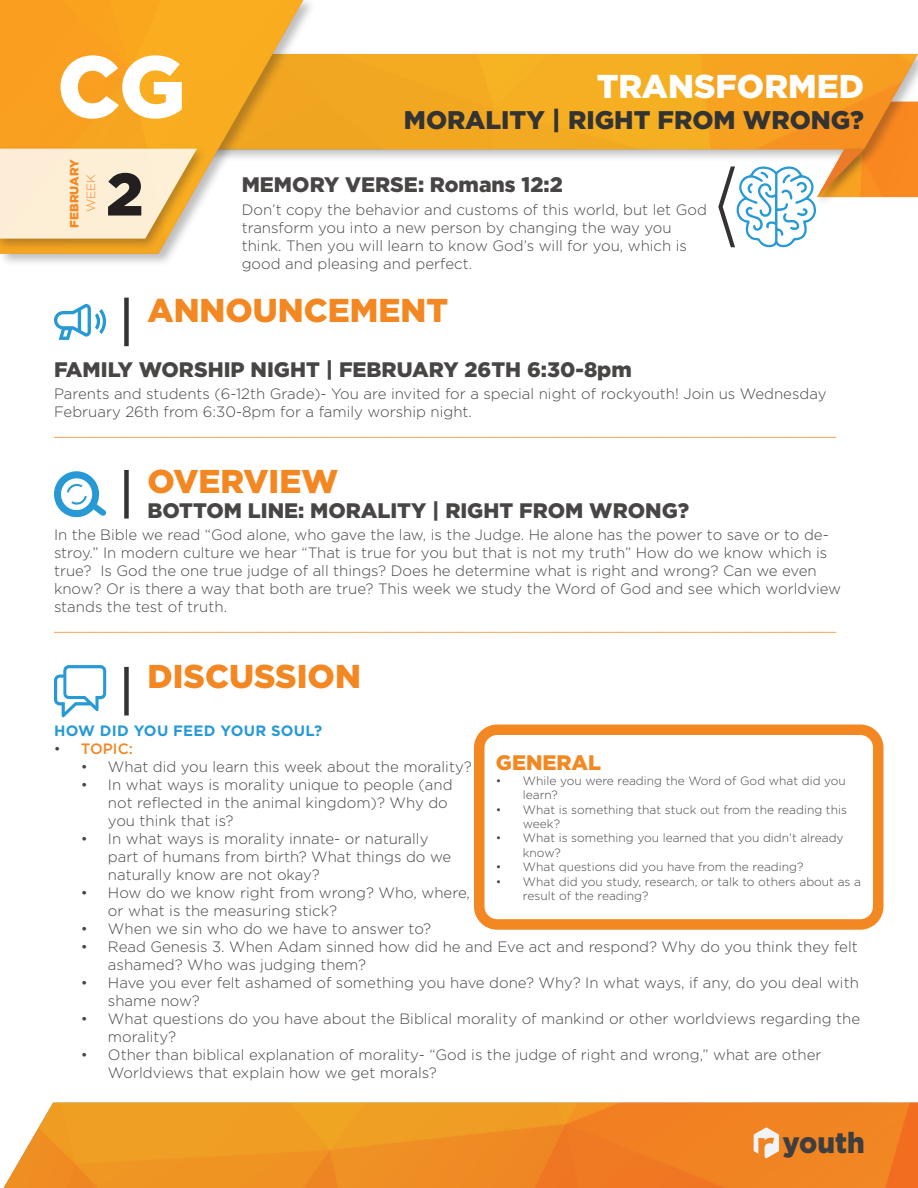
<style>
.page{position:relative;width:918px;height:1188px;background:#fff}
.page>*{position:absolute;margin:0;border:0;box-sizing:border-box;transform-origin:0 0}
.t1{font:900 87px "Gotham Pro";color:#fff}
.t2{font:900 60px "Gotham Pro";color:#231f20}
.t3{font:900 33px "Gotham Pro";color:#f38822}
.t4{font:900 33px "Gotham Pro";color:#fff}
.t5{font:900 29.1px "Gotham Pro";color:#3e3e3f;scale:.96 1}
.t6{font:900 25.5px "Gotham Pro";color:#323332}
.t7{font:900 21px "Gotham Pro";color:#484545}
.t8{font:900 21px "Gotham Pro";color:#f38822}
.t9{font:300 16.5px "Gotham Pro";color:#f38822}
.t10{font:300 15px/18px "Gotham Pro";color:#484545}
.t11{font:700 15px "Gotham Pro";letter-spacing:.02em;color:#279ad6}
.t12{font:500 15px "Gotham Pro";color:#f38822}
.t13{font:300 12px/14.4px "Gotham Pro";color:#484545}
.t14{font:900 12px "Gotham Pro";color:#f38822}
.t15{font:300 12px "Gotham Pro";color:#f38822}
.s1{font-weight:300;color:#484545}
</style>
<div class="page">
<div style="left:54px;top:50px;width:864px;height:112px;background:#231f20;opacity:.29"></div>
<img style="left:316px;top:54px;width:602px;height:95px">
<div style="left:0;top:0;width:316px;height:267px;background:#231f20;opacity:.29"></div>
<img style="left:0;top:0;width:303px;height:254px">
<img style="left:3px;top:1102px;width:915px;height:86px">
<svg style="left:754px;top:1127px;width:25px;height:31px"></svg>
<svg style="left:718px;top:102px;width:200px;height:146px"></svg>
<svg style="left:54px;top:471px;width:52px;height:46px"></svg>
<div style="left:124px;top:470px;width:5px;height:49px;background:#323332"></div>
<div style="left:124px;top:667px;width:5px;height:49px;background:#323332"></div>
<svg style="left:54px;top:665px;width:52px;height:52px"></svg>
<div style="left:474px;top:724px;width:410px;height:206px;border:10px solid #f38822;border-radius:18px"></div>
<div style="left:124px;top:298px;width:5px;height:48px;background:#323332"></div>
<svg style="left:54px;top:304px;width:37px;height:36px"></svg>
<svg style="left:99px;top:309px;width:9px;height:25px"></svg>
<svg style="left:95px;top:313px;width:6px;height:17px"></svg>
<div style="left:0;top:145px;width:207px;height:106px;background:#231f20;opacity:.37"></div>
<svg style="left:0;top:149px;width:197px;height:90px;background:#f9e5c5"></svg>
<h1 class="t1" style="left:57px;top:36px;width:130px">CG</h1>
<h3 class="t4" style="left:597px;top:67px;width:269px">TRANSFORMED</h3>
<h3 class="t6" style="left:404px;top:105px;width:462px">MORALITY | RIGHT FROM WRONG?</h3>
<p class="t14" style="left:67px;top:228px;width:70px;rotate:-90deg">FEBRUARY</p>
<p class="t15" style="left:84px;top:212px;width:39px;rotate:-90deg">WEEK</p>
<h2 class="t2" style="left:106px;top:160px;width:39px">2</h2>
<h3 class="t7" style="left:242px;top:173px;width:323px">MEMORY VERSE: Romans 12:2</h3>
<p class="t10" style="left:242px;top:201px;width:467px">Don’t copy the behavior and customs of this world, but let God transform you into a new person by changing the way you think. Then you will learn to know God’s will for you, which is good and pleasing and perfect.</p>
<h3 class="t3" style="left:147px;top:291px;width:302px">ANNOUNCEMENT</h3>
<h3 class="t7" style="left:54px;top:357px;width:579px">FAMILY WORSHIP NIGHT | FEBRUARY 26TH 6:30-8pm</h3>
<p class="t10" style="left:54px;top:385px;width:774px">Parents and students (6-12th Grade)- You are invited for a special night of rockyouth! Join us Wednesday<br>February 26th from 6:30-8pm for a family worship night.</p>
<p class="t9" style="left:54px;top:420px;width:784px">_______________________________________________________________________________</p>
<h3 class="t3" style="left:147px;top:462px;width:192px">OVERVIEW</h3>
<h3 class="t7" style="left:147px;top:498px;width:543px">BOTTOM LINE: MORALITY | RIGHT FROM WRONG?</h3>
<p class="t10" style="left:54px;top:526px;width:789px">In the Bible we read “God alone, who gave the law, is the Judge. He alone has the power to save or to de&shy;stroy.” In modern culture we hear “That is true for you but that is not my truth” How do we know which is true? Is God the one true judge of all things? Does he determine what is right and wrong? Can we even know? Or is there a way that both are true? This week we study the Word of God and see which worldview stands the test of truth.</p>
<p class="t9" style="left:54px;top:616px;width:784px">_______________________________________________________________________________</p>
<h3 class="t3" style="left:147px;top:657px;width:215px">DISCUSSION</h3>
<p class="t11" style="left:54px;top:722px;width:270px">HOW DID YOU FEED YOUR SOUL?</p>
<p class="t12" style="left:54px;top:740px;width:80px"><span class="s1">•</span> TOPIC:</p>
<p class="t10" style="left:81px;top:758px;width:392px">• What did you learn this week about the morality?</p>
<p class="t10" style="left:108px;top:776px;width:346px;text-indent:-27px">• In what ways is morality unique to people (and not reflected in the animal kingdom)? Why do you think that is?</p>
<p class="t10" style="left:108px;top:830px;width:345px;text-indent:-27px">• In what ways is morality innate- or naturally part of humans from birth? What things do we naturally know are not okay?</p>
<p class="t10" style="left:108px;top:884px;width:364px;text-indent:-27px">• How do we know right from wrong? Who, where, or what is the measuring stick?</p>
<p class="t10" style="left:81px;top:920px;width:352px">• When we sin who do we have to answer to?</p>
<p class="t10" style="left:108px;top:938px;width:751px;text-indent:-27px">• Read Genesis 3. When Adam sinned how did he and Eve act and respond? Why do you think they felt ashamed? Who was judging them?</p>
<p class="t10" style="left:108px;top:974px;width:752px;text-indent:-27px">• Have you ever felt ashamed of something you have done? Why? In what ways, if any, do you deal with shame now?</p>
<p class="t10" style="left:108px;top:1010px;width:754px;text-indent:-27px">• What questions do you have about the Biblical morality of mankind or other worldviews regarding the morality?</p>
<p class="t10" style="left:108px;top:1046px;width:715px;text-indent:-27px">• Other than biblical explanation of morality- “God is the judge of right and wrong,” what are other<br>Worldviews that explain how we get morals?</p>
<h3 class="t8" style="left:496px;top:751px;width:107px">GENERAL</h3>
<p class="t13" style="left:523px;top:774px;width:325px;text-indent:-27px">• While you were reading the Word of God what did you learn?</p>
<p class="t13" style="left:523px;top:802px;width:326px;text-indent:-27px">• What is something that stuck out from the reading this week?</p>
<p class="t13" style="left:523px;top:831px;width:322px;text-indent:-27px">• What is something you learned that you didn’t already know?</p>
<p class="t13" style="left:496px;top:860px;width:309px">• What questions did you have from the reading?</p>
<p class="t13" style="left:523px;top:874px;width:340px;text-indent:-27px">• What did you study, research, or talk to others about as a result of the reading?</p>
<h3 class="t5" style="left:783px;top:1126px;width:87px">youth</h3>
</div>
